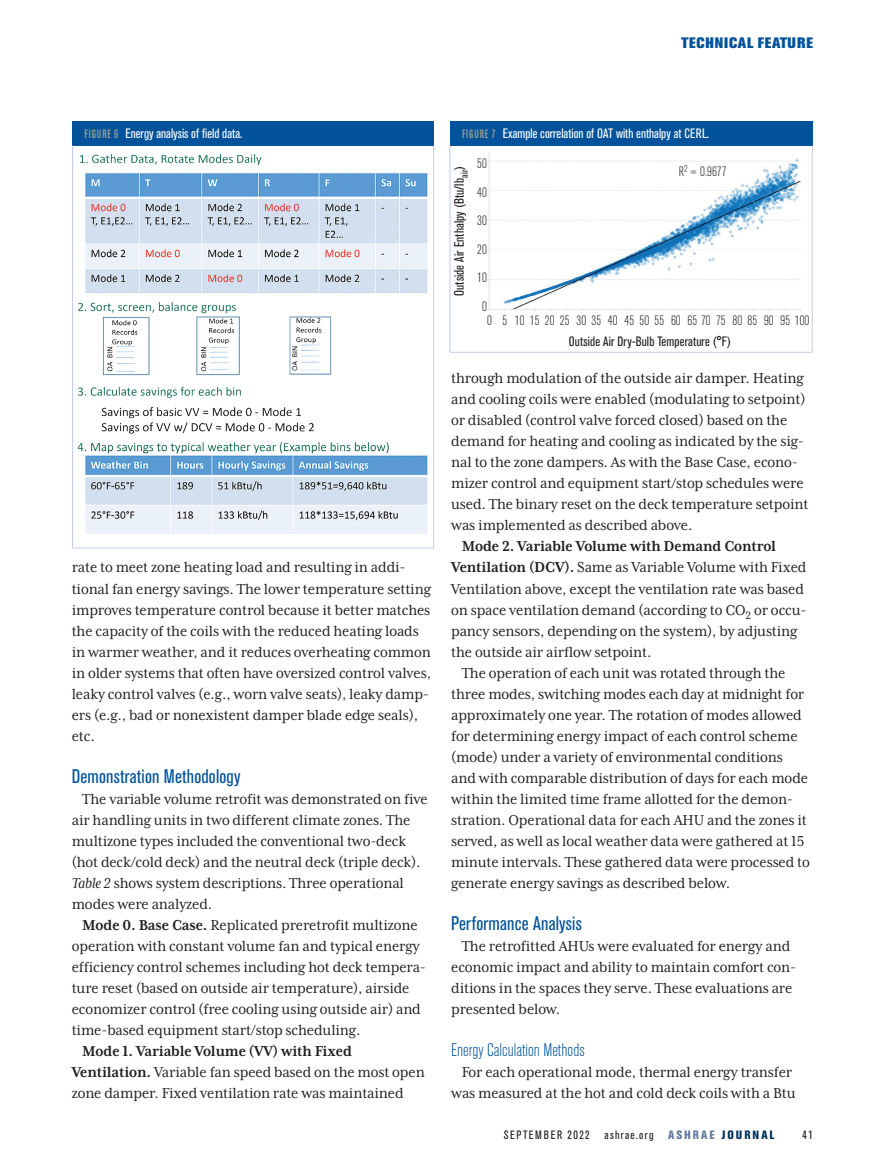
<style>
.page{position:relative;width:885px;height:1175px;background:#fff}
.page>*{position:absolute;margin:0;border:0;box-sizing:border-box;transform-origin:0 0}
.Subhead_1{font:condensed 19.5px "Akzidenz Grotesk BE";letter-spacing:.01em;color:#01529a}
.Subhead_2{font:300 condensed 18px "Akzidenz Grotesk BE";color:#01529a}
.Text_Indent{font:16.5px/21px "Mrs Eaves XL Serif Nar OT";letter-spacing:-.01em;color:#231f20}
.t1{font:800 15px "Akzidenz Grotesk BE";letter-spacing:.05em;color:#01529a}
.Table_Header_Nested{font:condensed 13.5px "Akzidenz Grotesk BE";color:#fff}
.Figure_Label{font:condensed 13.5px "Akzidenz Grotesk BE";letter-spacing:.01em;color:#231f20}
.Figure_Label-2{font:300 condensed 13.5px "Akzidenz Grotesk BE";letter-spacing:.01em;color:#231f20}
.t2{font:condensed 12px "Akzidenz Grotesk BE";letter-spacing:.115em;color:#231f20}
.s1{font-weight:500;font-size:12px;color:#9da093}
.s2{font-style:italic}
.s3{font-weight:700}
.s4{font-weight:800;color:#647b9d}
.s5{font-weight:800;color:#00315a}
</style>
<div class="page">
<img style="left:77px;top:154px;width:351px;height:380px">
<div style="left:73px;top:122px;width:360px;height:24px;background:#01529a"></div>
<hr style="left:72px;top:146px;width:1px;height:402px;background:#c3cbe4">
<hr style="left:433px;top:146px;width:1px;height:402px;background:#c3cbe4">
<hr style="left:72px;top:548px;width:362px;height:1px;background:#c3cbe4">
<div style="left:450px;top:121px;width:362px;height:24px;background:#01529a"></div>
<hr style="left:449px;top:145px;width:1px;height:207px;background:#c3cbe4">
<hr style="left:811px;top:145px;width:1px;height:207px;background:#c3cbe4">
<hr style="left:449px;top:352px;width:363px;height:1px;background:#c3cbe4">
<img style="left:488px;top:153px;width:313px;height:158px">
<p class="t1" style="left:681px;top:34px;width:133px">TECHNICAL FEATURE</p>
<p class="Table_Header_Nested" style="left:85px;top:126px;width:159px"><span class="s1">FIGURE 6</span> Energy analysis of field data.</p>
<p class="Table_Header_Nested" style="left:462px;top:126px;width:248px"><span class="s1">FIGURE 7</span> Example correlation of OAT with enthalpy at CERL.</p>
<p class="Figure_Label-2" style="left:678px;top:164px;width:49px">R<sup>2</sup> = 0.9677</p>
<p class="Figure_Label-2" style="left:477px;top:156px;width:11px">50</p>
<p class="Figure_Label-2" style="left:477px;top:185px;width:11px">40</p>
<p class="Figure_Label-2" style="left:477px;top:213px;width:11px">30</p>
<p class="Figure_Label-2" style="left:477px;top:242px;width:11px">20</p>
<p class="Figure_Label-2" style="left:477px;top:270px;width:11px">10</p>
<p class="Figure_Label-2" style="left:482px;top:299px;width:6px">0</p>
<p class="Figure_Label" style="left:451px;top:296px;width:132px;rotate:-90deg">Outside Air Enthalpy (Btu/lb<sub>air</sub>)</p>
<p class="Figure_Label-2" style="left:487px;top:313px;width:323px">0 5 10 15 20 25 30 35 40 45 50 55 60 65 70 75 80 85 90 95 100</p>
<p class="Text_Indent" style="left:72px;top:557px;width:361px">rate to meet zone heating load and resulting in addi&shy;tional fan energy savings. The lower temperature setting improves temperature control because it better matches the capacity of the coils with the reduced heating loads in warmer weather, and it reduces overheating common in older systems that often have oversized control valves, leaky control valves (e.g., worn valve seats), leaky damp&shy;ers (e.g., bad or nonexistent damper blade edge seals), etc.</p>
<p class="Subhead_1" style="left:72px;top:765px;width:170px">Demonstration Methodology</p>
<p class="Text_Indent" style="left:72px;top:788px;width:357px;text-indent:10px">The variable volume retrofit was demonstrated on five air handling units in two different climate zones. The multizone types included the conventional two-deck (hot deck/cold deck) and the neutral deck (triple deck).<br><span class="s2">Table 2</span> shows system descriptions. Three operational modes were analyzed.</p>
<p class="Text_Indent" style="left:72px;top:914px;width:356px;text-indent:10px"><span class="s3">Mode 0. Base Case.</span> Replicated preretrofit multizone operation with constant volume fan and typical energy efficiency control schemes including hot deck tempera&shy;ture reset (based on outside air temperature), airside economizer control (free cooling using outside air) and time-based equipment start/stop scheduling.</p>
<p class="Text_Indent" style="left:72px;top:1040px;width:354px;text-indent:10px"><span class="s3">Mode 1. Variable Volume (VV) with Fixed<br>Ventilation.</span> Variable fan speed based on the most open zone damper. Fixed ventilation rate was maintained</p>
<p class="Figure_Label" style="left:568px;top:333px;width:164px">Outside Air Dry-Bulb Temperature (°F)</p>
<p class="Text_Indent" style="left:451px;top:368px;width:358px">through modulation of the outside air damper. Heating and cooling coils were enabled (modulating to setpoint) or disabled (control valve forced closed) based on the demand for heating and cooling as indicated by the sig&shy;nal to the zone dampers. As with the Base Case, econo&shy;mizer control and equipment start/stop schedules were used. The binary reset on the deck temperature setpoint was implemented as described above.</p>
<p class="Text_Indent" style="left:451px;top:536px;width:357px;text-indent:10px"><span class="s3">Mode 2. Variable Volume with Demand Control Ventilation (DCV).</span> Same as Variable Volume with Fixed Ventilation above, except the ventilation rate was based on space ventilation demand (according to CO<sub>2</sub> or occu&shy;pancy sensors, depending on the system), by adjusting the outside air airflow setpoint.</p>
<p class="Text_Indent" style="left:451px;top:662px;width:360px;text-indent:10px">The operation of each unit was rotated through the three modes, switching modes each day at midnight for approximately one year. The rotation of modes allowed for determining energy impact of each control scheme (mode) under a variety of environmental conditions and with comparable distribution of days for each mode within the limited time frame allotted for the demon&shy;stration. Operational data for each AHU and the zones it served, as well as local weather data were gathered at 15 minute intervals. These gathered data were processed to generate energy savings as described below.</p>
<p class="Subhead_1" style="left:451px;top:912px;width:132px">Performance Analysis</p>
<p class="Text_Indent" style="left:451px;top:935px;width:346px;text-indent:10px">The retrofitted AHUs were evaluated for energy and economic impact and ability to maintain comfort con&shy;ditions in the spaces they serve. These evaluations are presented below.</p>
<p class="Subhead_2" style="left:451px;top:1039px;width:135px">Energy Calculation Methods</p>
<p class="Text_Indent" style="left:451px;top:1061px;width:346px;text-align:center">For each operational mode, thermal energy transfer was measured at the hot and cold deck coils with a Btu</p>
<p class="t2" style="left:503px;top:1128px;width:272px">SEPTEMBER 2022 ashrae.org <span class="s4">ASHRAE</span> <span class="s5">JOURNAL</span></p>
<p class="t2" style="left:802px;top:1128px;width:12px">41</p>
</div>
